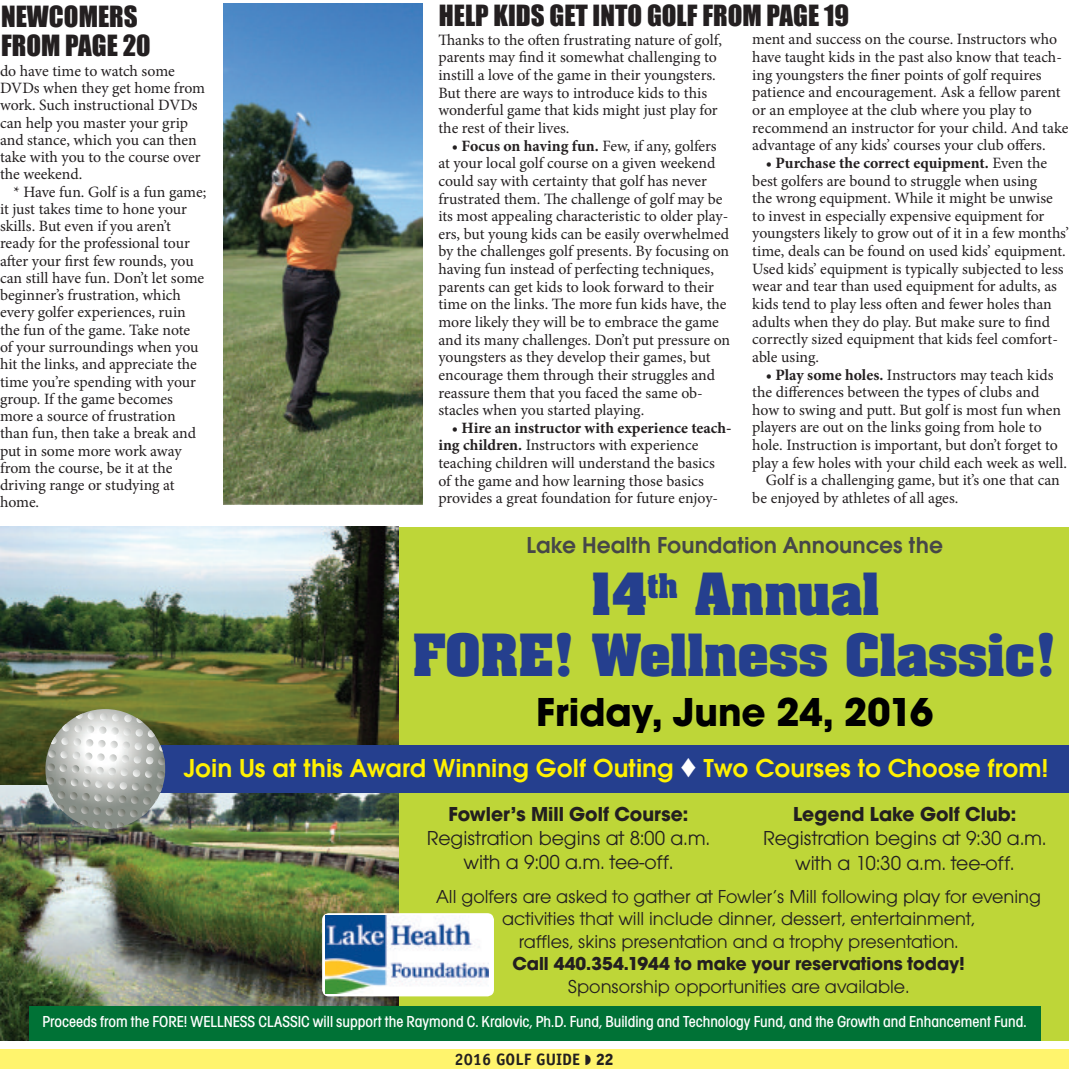
<style>
.page{position:relative;width:1069px;height:1069px;background:#fff}
.page>*{position:absolute;margin:0;border:0;box-sizing:border-box;transform-origin:0 0}
.t1{font:700 49.5px/61.5px "Aachen";color:#253f8e;text-align:center}
.t2{font:700 42px "Avant Garde Gothic Itc T";color:#000}
.t3{font:600 27px "Avant Garde Gothic Itc T";color:#fff101}
.t4{font:27px "Impact";color:#231f20}
.t5{font:600 24px "Avant Garde Gothic Itc T";color:#464748}
.t6{font:21px/24px "Avant Garde Gothic Itc T";color:#231f20;text-align:center}
.t7{font:19.5px/22.5px "Avant Garde Gothic Itc T";color:#231f20;text-align:center}
.t8{font:500 condensed 16.5px "Avant Garde Gothic Itc T";color:#fff}
.t9{font:700 16.5px "Officina Sans";color:#231f20}
.t10{font:15.75px/17.7px "Minion Pro";letter-spacing:-.005em;color:#231f20}
.s1{font-weight:700}
.s2{color:#fff}
.s3{font-family:"Officina San ITC";font-weight:800}
</style>
<div class="page">
<div style="left:0;top:1048px;width:1068px;height:20px;background:#fff46d"></div>
<div style="left:0;top:527px;width:1068px;height:513px;background:#bed638"></div>
<img style="left:0;top:526px;width:399px;height:514px">
<div style="left:141px;top:745px;width:927px;height:47px;background:#253f8e"></div>
<div style="left:29px;top:1005px;width:1011px;height:35px;background:#007236"></div>
<img style="left:45px;top:708px;width:120px;height:121px">
<svg style="left:46px;top:712px;width:119px;height:117px"></svg>
<div style="left:322px;top:912px;width:172px;height:84px;background:linear-gradient(to right,#fff,#fefeff);border-radius:7px"></div>
<img style="left:325px;top:915px;width:163px;height:78px">
<img style="left:223px;top:3px;width:200px;height:501px">
<p class="t4" style="left:1px;top:6px;width:138px">NEWCOMERS</p>
<p class="t4" style="left:1px;top:34px;width:151px">FROM PAGE 20</p>
<p class="t10" style="left:0;top:62px;width:207px;line-height:17.2px">do have time to watch some<br>DVDs when they get home from work. Such instructional DVDs can help you master your grip and stance, which you can then take with you to the course over the weekend.</p>
<p class="t10" style="left:0;top:182px;width:208px;line-height:17.2px;text-indent:14px">* Have fun. Golf is a fun game; it just takes time to hone your skills. But even if you aren’t ready for the professional tour after your first few rounds, you can still have fun. Don’t let some beginner’s frustration, which every golfer experiences, ruin the fun of the game. Take note of your surroundings when you hit the links, and appreciate the time you’re spending with your group. If the game becomes more a source of frustration than fun, then take a break and put in some more work away from the course, be it at the driving range or studying at home.</p>
<p class="t4" style="left:438px;top:5px;width:411px">HELP KIDS GET INTO GOLF FROM PAGE 19</p>
<p class="t10" style="left:438px;top:30px;width:285px">Thanks to the often frustrating nature of golf, parents may find it somewhat challenging to instill a love of the game in their youngsters.<br>But there are ways to introduce kids to this wonderful game that kids might just play for the rest of their lives.</p>
<p class="t10" style="left:438px;top:136px;width:293px;text-indent:14px"><span class="s1">• Focus on having fun.</span> Few, if any, golfers at your local golf course on a given weekend could say with certainty that golf has never frustrated them. The challenge of golf may be its most appealing characteristic to older play&shy;ers, but young kids can be easily overwhelmed by the challenges golf presents. By focusing on having fun instead of perfecting techniques, parents can get kids to look forward to their time on the links. The more fun kids have, the more likely they will be to embrace the game and its many challenges. Don’t put pressure on youngsters as they develop their games, but encourage them through their struggles and reassure them that you faced the same ob&shy;stacles when you started playing.</p>
<p class="t10" style="left:438px;top:418px;width:294px;text-indent:14px"><span class="s1">• Hire an instructor with experience teach&shy;ing children.</span> Instructors with experience teaching children will understand the basics<br>of the game and how learning those basics provides a great foundation for future enjoy-</p>
<p class="t10" style="left:752px;top:30px;width:317px">ment and success on the course. Instructors who have taught kids in the past also know that teach&shy;ing youngsters the finer points of golf requires patience and encouragement. Ask a fellow parent or an employee at the club where you play to recommend an instructor for your child. And take advantage of any kids’ courses your club offers.</p>
<p class="t10" style="left:752px;top:153px;width:318px;text-indent:14px"><span class="s1">• Purchase the correct equipment.</span> Even the best golfers are bound to struggle when using<br>the wrong equipment. While it might be unwise to invest in especially expensive equipment for youngsters likely to grow out of it in a few months’ time, deals can be found on used kids’ equipment.<br>Used kids’ equipment is typically subjected to less wear and tear than used equipment for adults, as kids tend to play less often and fewer holes than adults when they do play. But make sure to find correctly sized equipment that kids feel comfort&shy;able using.</p>
<p class="t10" style="left:752px;top:365px;width:316px;text-indent:14px"><span class="s1">• Play some holes.</span> Instructors may teach kids the differences between the types of clubs and how to swing and putt. But golf is most fun when players are out on the links going from hole to hole. Instruction is important, but don’t forget to play a few holes with your child each week as well.</p>
<p class="t10" style="left:752px;top:471px;width:309px;text-indent:14px">Golf is a challenging game, but it’s one that can be enjoyed by athletes of all ages.</p>
<p class="t5" style="left:526px;top:536px;width:418px">Lake Health Foundation Announces the</p>
<p class="t1" style="left:412px;top:568px;width:645px">14<sup>th</sup> Annual<br>FORE! Wellness Classic!</p>
<p class="t2" style="left:536px;top:698px;width:398px">Friday, June 24, 2016</p>
<p class="t3" style="left:184px;top:759px;width:865px">Join Us at this Award Winning Golf Outing <span class="s2">♦</span> Two Courses to Choose from!</p>
<p class="t6" style="left:426px;top:803px;width:284px"><span class="s1">Fowler’s Mill Golf Course:<br></span>Registration begins at 8:00 a.m. with a 9:00 a.m. tee-off.</p>
<p class="t6" style="left:763px;top:804px;width:284px"><span class="s1">Legend Lake Golf Club:<br></span>Registration begins at 9:30 a.m. with a 10:30 a.m. tee-off.</p>
<p class="t7" style="left:436px;top:886px;width:606px">All golfers are asked to gather at Fowler’s Mill following play for evening activities that will include dinner, dessert, entertainment,<br>raffles, skins presentation and a trophy presentation.<br><span class="s1">Call 440.354.1944 to make your reservations today!<br></span>Sponsorship opportunities are available.</p>
<p class="t8" style="left:42px;top:1011px;width:985px">Proceeds from the FORE! WELLNESS CLASSIC will support the Raymond C. Kralovic, Ph.D. Fund, Building and Technology Fund, and the Growth and Enhancement Fund.</p>
<p class="t9" style="left:454px;top:1048px;width:160px">2016 GOLF GUIDE ◗ <span class="s3">22</span></p>
</div>
